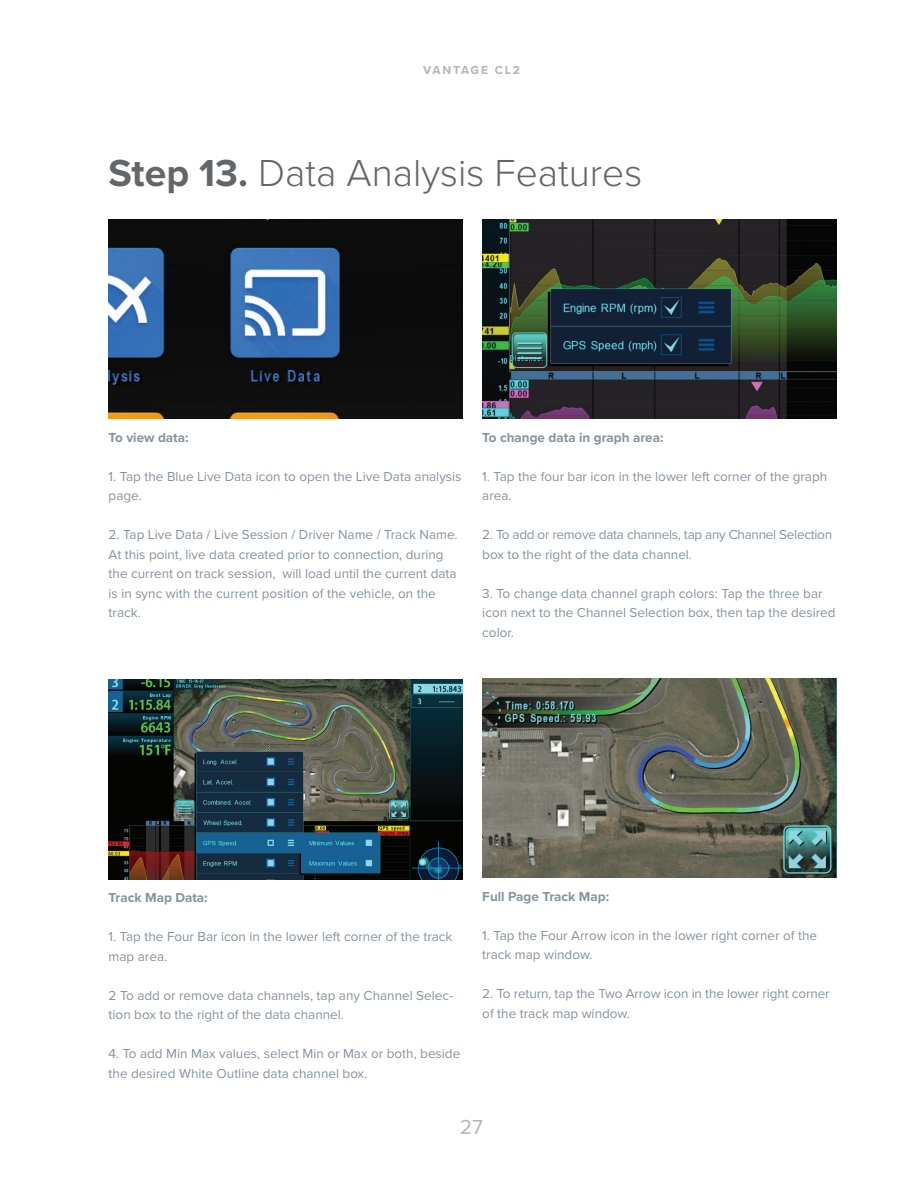
<style>
.page{position:relative;width:918px;height:1188px;background:#fff}
.page>*{position:absolute;margin:0;border:0;box-sizing:border-box;transform-origin:0 0}
.t1{font:300 39px "Proxima Nova";color:#636669}
.t2{font:21px "Proxima Nova";color:#b2b7bb}
.t3{font:13.5px/19.5px "Proxima Nova";color:#86939e}
.t4{font:13.5px/19.5px "Proxima Nova";letter-spacing:-.02em;color:#86939e}
.t5{font:700 13.5px "Proxima Nova";color:#86939e}
.t6{font:700 12px "Proxima Nova";letter-spacing:.15em;color:#b2b7bb}
.s1{font-weight:700}
</style>
<div class="page">
<img style="left:109px;top:219px;width:354px;height:199px">
<img style="left:109px;top:680px;width:354px;height:199px">
<img style="left:482px;top:678px;width:354px;height:199px">
<img style="left:482px;top:219px;width:354px;height:199px">
<p class="t6" style="left:423px;top:63px;width:99px">VANTAGE CL2</p>
<h1 class="t1" style="left:109px;top:150px;width:535px"><span class="s1">Step 13.</span> Data Analysis Features</h1>
<p class="t5" style="left:109px;top:429px;width:81px">To view data:</p>
<p class="t3" style="left:109px;top:467px;width:354px">1. Tap the Blue Live Data icon to open the Live Data analysis page.</p>
<p class="t3" style="left:109px;top:525px;width:351px">2. Tap Live Data / Live Session / Driver Name / Track Name.<br>At this point, live data created prior to connection, during the current on track session, will load until the current data is in sync with the current position of the vehicle, on the track.</p>
<p class="t5" style="left:482px;top:429px;width:183px">To change data in graph area:</p>
<p class="t3" style="left:482px;top:467px;width:346px">1. Tap the four bar icon in the lower left corner of the graph area.</p>
<p class="t4" style="left:482px;top:525px;width:351px">2. To add or remove data channels, tap any Channel Selection box to the right of the data channel.</p>
<p class="t3" style="left:482px;top:584px;width:355px">3. To change data channel graph colors: Tap the three bar icon next to the Channel Selection box, then tap the desired color.</p>
<p class="t5" style="left:109px;top:890px;width:101px">Track Map Data:</p>
<p class="t3" style="left:109px;top:927px;width:345px">1. Tap the Four Bar icon in the lower left corner of the track map area.</p>
<p class="t3" style="left:109px;top:986px;width:346px">2 To add or remove data channels, tap any Channel Selec&shy;tion box to the right of the data channel.</p>
<p class="t3" style="left:109px;top:1044px;width:353px">4. To add Min Max values, select Min or Max or both, beside the desired White Outline data channel box.</p>
<p class="t5" style="left:482px;top:888px;width:128px">Full Page Track Map:</p>
<p class="t3" style="left:482px;top:926px;width:336px">1. Tap the Four Arrow icon in the lower right corner of the track map window.</p>
<p class="t3" style="left:482px;top:984px;width:349px">2. To return, tap the Two Arrow icon in the lower right corner of the track map window.</p>
<h2 class="t2" style="left:460px;top:1114px;width:25px">27</h2>
</div>
